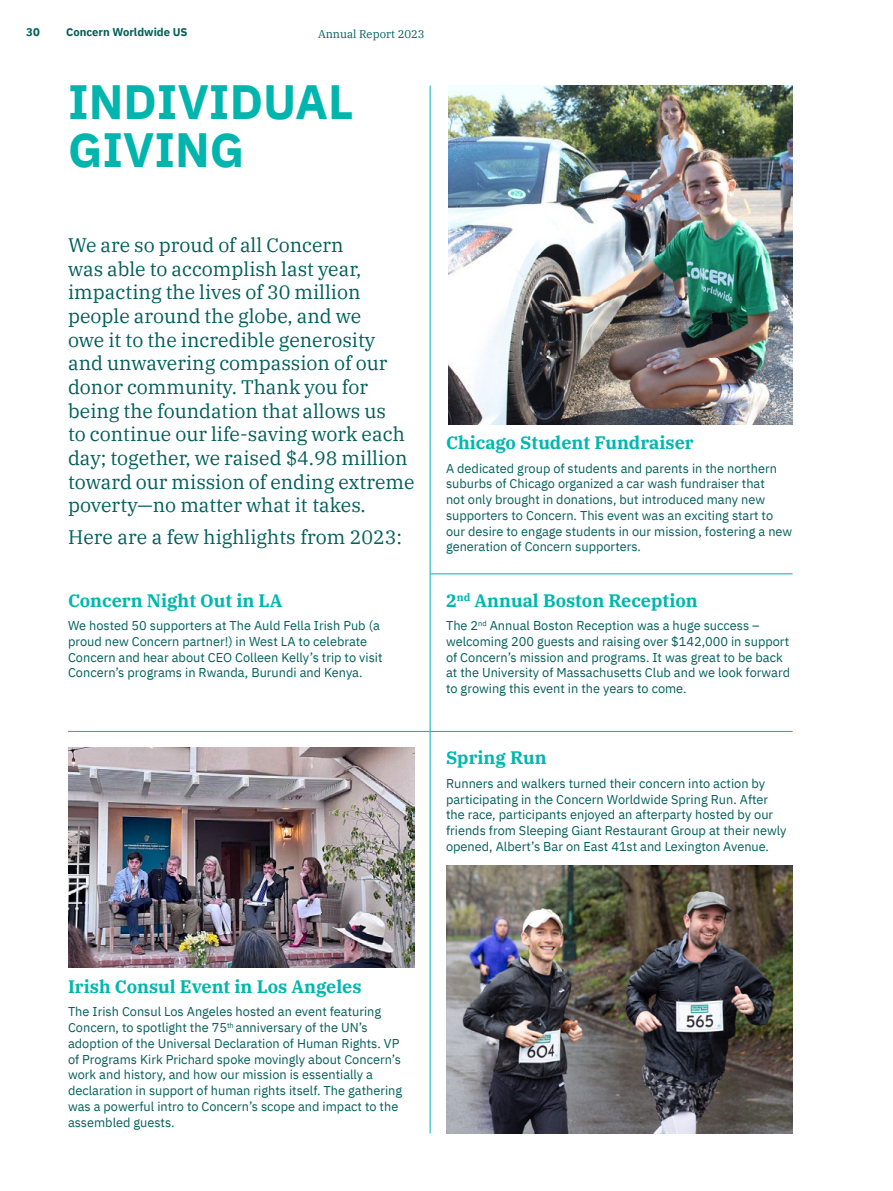
<style>
.page{position:relative;width:893px;height:1191px;background:#fff}
.page>*{position:absolute;margin:0;border:0;box-sizing:border-box;transform-origin:0 0}
.t1{font:700 48px/48px "IBM Plex Sans";color:#00b5ad}
.t2{font:19.5px/23.7px "IBM Plex Serif";color:#005f5a}
.t3{font:700 18px "IBM Plex Serif";color:#00b7ad}
.t4{font:12.75px/15.8px "IBM Plex Sans";color:#005f5a}
.t5{font:700 11.25px "IBM Plex Sans";color:#005f5a}
.t6{font:11.25px "IBM Plex Serif";color:#005f5a}
</style>
<div class="page">
<hr style="left:892px;top:0;width:1px;height:1191px;background:#474c55">
<img style="left:448px;top:86px;width:345px;height:338px">
<img style="left:68px;top:747px;width:347px;height:221px">
<img style="left:446px;top:865px;width:347px;height:268px">
<hr style="left:430px;top:86px;width:1px;height:1047px;background:#00b5ad">
<hr style="left:430px;top:573px;width:363px;height:1px;background:#00b5ad">
<hr style="left:68px;top:731px;width:725px;height:1px;background:#00b5ad">
<p class="t5" style="left:26px;top:23px;width:15px">30</p>
<p class="t5" style="left:66px;top:23px;width:123px">Concern Worldwide US</p>
<p class="t6" style="left:318px;top:25px;width:108px">Annual Report 2023</p>
<h1 class="t1" style="left:68px;top:74px;width:287px">INDIVIDUAL<br>GIVING</h1>
<p class="t2" style="left:68px;top:232px;width:348px">We are so proud of all Concern<br>was able to accomplish last year, impacting the lives of 30 million people around the globe, and we<br>owe it to the incredible generosity and unwavering compassion of our donor community. Thank you for being the foundation that allows us<br>to continue our life-saving work each day; together, we raised $4.98 million toward our mission of ending extreme poverty—no matter what it takes.</p>
<h2 class="t2" style="left:68px;top:523px;width:336px">Here are a few highlights from 2023:</h2>
<h3 class="t3" style="left:68px;top:586px;width:216px">Concern Night Out in LA</h3>
<p class="t4" style="left:68px;top:617px;width:316px">We hosted 50 supporters at The Auld Fella Irish Pub (a proud new Concern partner!) in West LA to celebrate Concern and hear about CEO Colleen Kelly’s trip to visit Concern’s programs in Rwanda, Burundi and Kenya.</p>
<h3 class="t3" style="left:446px;top:428px;width:249px">Chicago Student Fundraiser</h3>
<p class="t4" style="left:446px;top:459px;width:348px">A dedicated group of students and parents in the northern suburbs of Chicago organized a car wash fundraiser that<br>not only brought in donations, but introduced many new supporters to Concern. This event was an exciting start to our desire to engage students in our mission, fostering a new generation of Concern supporters.</p>
<h3 class="t3" style="left:446px;top:586px;width:253px">2<sup>nd</sup> Annual Boston Reception</h3>
<p class="t4" style="left:446px;top:617px;width:346px">The 2<sup>nd</sup> Annual Boston Reception was a huge success – welcoming 200 guests and raising over $142,000 in support of Concern’s mission and programs. It was great to be back at the University of Massachusetts Club and we look forward to growing this event in the years to come.</p>
<h3 class="t3" style="left:446px;top:743px;width:102px">Spring Run</h3>
<p class="t4" style="left:446px;top:774px;width:342px">Runners and walkers turned their concern into action by participating in the Concern Worldwide Spring Run. After the race, participants enjoyed an afterparty hosted by our friends from Sleeping Giant Restaurant Group at their newly opened, Albert’s Bar on East 41st and Lexington Avenue.</p>
<h3 class="t3" style="left:68px;top:972px;width:295px">Irish Consul Event in Los Angeles</h3>
<p class="t4" style="left:68px;top:1002px;width:336px">The Irish Consul Los Angeles hosted an event featuring Concern, to spotlight the 75<sup>th</sup> anniversary of the UN’s adoption of the Universal Declaration of Human Rights. VP of Programs Kirk Prichard spoke movingly about Concern’s work and history, and how our mission is essentially a declaration in support of human rights itself. The gathering was a powerful intro to Concern’s scope and impact to the assembled guests.</p>
</div>
